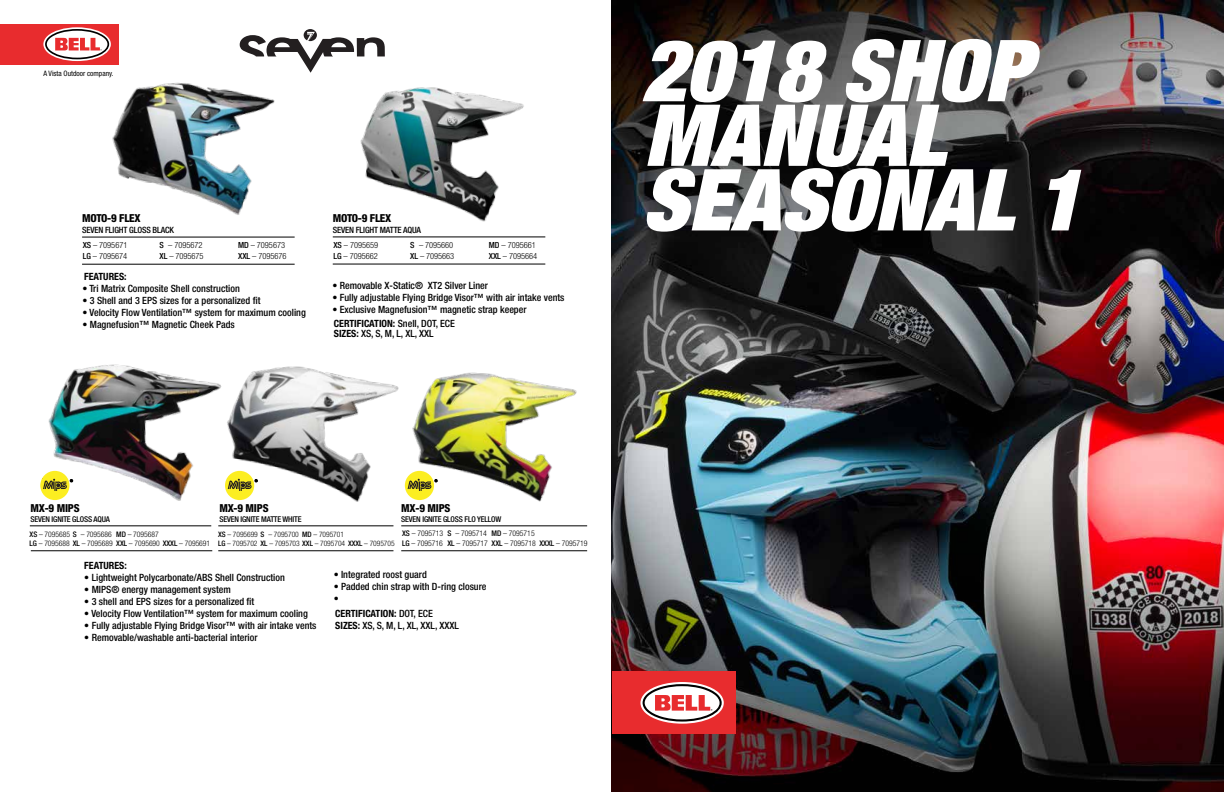
<style>
.page{position:relative;width:1224px;height:792px;background:#fff}
.page>*{position:absolute;margin:0;border:0;box-sizing:border-box;transform-origin:0 0}
.t1{font:italic 900 expanded 85.7px/64.6px "Helvetica Neue";color:#fff}
.t2{font:800 condensed 11px "Helvetica Neue LT Std";letter-spacing:-.02em;color:#000}
.t3{font:500 condensed 10px/12px "Helvetica Neue";color:#000}
.t4{font:700 condensed 10px "Helvetica Neue";color:#000}
.t5{font:500 condensed 8.7px "Helvetica Neue LT Std";letter-spacing:-.02em;color:#000}
.t6{font:300 condensed 8.4px/10.5px "Helvetica Neue";letter-spacing:-.005em;color:#000}
.t7{font:500 condensed 8px "Helvetica Neue LT Std";letter-spacing:-.02em;color:#000}
.t8{font:300 condensed 7.7px/9.7px "Helvetica Neue";letter-spacing:-.005em;color:#000}
.t9{font:300 condensed 7.6px/9.5px "Helvetica Neue";letter-spacing:-.005em;color:#000}
.t10{font:300 condensed 7.5px/9.4px "Helvetica Neue";letter-spacing:-.005em;color:#000}
.t11{font:condensed 7.4px "Helvetica Neue LT Std";color:#000}
.s1{font-weight:500}
.s2{font-weight:700}
</style>
<div class="page">
<img style="left:612px;top:1px;width:612px;height:791px">
<div style="left:0;top:24px;width:119px;height:41px;background:#e82c2e"></div>
<div style="left:612px;top:672px;width:123px;height:62px;background:#e82c2e"></div>
<svg style="left:640px;top:682px;width:84px;height:42px"></svg>
<svg style="left:43px;top:27px;width:68px;height:34px"></svg>
<hr style="left:82px;top:264px;width:213px;height:1px;background:#000">
<img style="left:82px;top:82px;width:213px;height:156px">
<hr style="left:333px;top:264px;width:212px;height:1px;background:#000">
<img style="left:332px;top:87px;width:214px;height:151px">
<img style="left:425px;top:372px;width:152px;height:130px">
<hr style="left:401px;top:525px;width:186px;height:1px;background:#000">
<hr style="left:401px;top:550px;width:186px;height:1px;background:#000">
<img style="left:48px;top:364px;width:116px;height:137px">
<img style="left:164px;top:366px;width:261px;height:136px">
<hr style="left:31px;top:550px;width:181px;height:1px;background:#000">
<hr style="left:218px;top:525px;width:175px;height:1px;background:#000">
<hr style="left:218px;top:550px;width:175px;height:1px;background:#000">
<svg style="left:240px;top:29px;width:145px;height:44px"></svg>
<svg style="left:225px;top:471px;width:33px;height:29px"></svg>
<svg style="left:405px;top:471px;width:32px;height:29px"></svg>
<hr style="left:30px;top:525px;width:181px;height:1px;background:#000">
<svg style="left:40px;top:471px;width:33px;height:29px"></svg>
<p class="t11" style="left:43px;top:69px;width:72px">A Vista Outdoor company.</p>
<p class="t2" style="left:82px;top:212px;width:60px">MOTO-9 FLEX</p>
<p class="t5" style="left:82px;top:225px;width:93px">SEVEN FLIGHT GLOSS BLACK</p>
<p class="t6" style="left:160px;top:240px;width:45px"><span class="s1">S</span> – 7095672</p>
<p class="t6" style="left:83px;top:240px;width:46px"><span class="s1">XS</span> – 7095671<br><span class="s1">LG</span> – 7095674</p>
<p class="t4" style="left:84px;top:270px;width:44px">FEATURES:</p>
<p class="t3" style="left:82px;top:282px;width:159px">• Tri Matrix Composite Shell construction</p>
<p class="t3" style="left:82px;top:294px;width:180px">• 3 Shell and 3 EPS sizes for a personalized fit</p>
<p class="t3" style="left:82px;top:306px;width:225px">• Velocity Flow Ventilation™ system for maximum cooling</p>
<p class="t3" style="left:82px;top:318px;width:154px">• Magnefusion™ Magnetic Cheek Pads</p>
<p class="t6" style="left:160px;top:251px;width:46px"><span class="s1">XL</span> – 7095675</p>
<p class="t6" style="left:238px;top:240px;width:50px"><span class="s1">MD</span> – 7095673<br><span class="s1">XXL</span> – 7095676</p>
<p class="t2" style="left:333px;top:211px;width:60px">MOTO-9 FLEX</p>
<p class="t5" style="left:333px;top:225px;width:90px">SEVEN FLIGHT MATTE AQUA</p>
<p class="t6" style="left:410px;top:240px;width:46px"><span class="s1">S</span> – 7095660<br><span class="s1">XL</span> – 7095663</p>
<p class="t6" style="left:489px;top:240px;width:50px"><span class="s1">MD</span> – 7095661<br><span class="s1">XXL</span> – 7095664</p>
<p class="t6" style="left:333px;top:240px;width:46px"><span class="s1">XS</span> – 7095659<br><span class="s1">LG</span> – 7095662</p>
<p class="t3" style="left:332px;top:279px;width:157px">• Removable X-Static® XT2 Silver Liner</p>
<p class="t3" style="left:332px;top:291px;width:234px">• Fully adjustable Flying Bridge Visor™ with air intake vents</p>
<p class="t3" style="left:332px;top:302px;width:196px;line-height:14px">• Exclusive Magnefusion™ magnetic strap keeper<br><span class="s2">CERTIFICATION:</span> Snell, DOT, ECE</p>
<p class="t3" style="left:334px;top:328px;width:101px"><span class="s2">SIZES:</span> XS, S, M, L, XL, XXL</p>
<h1 class="t1" style="left:641px;top:36px;width:392px">2018 SHOP<br>MANUAL</h1>
<h1 class="t1" style="left:642px;top:166px;width:440px">SEASONAL 1</h1>
<p class="t2" style="left:30px;top:502px;width:51px">MX-9 MIPS</p>
<p class="t7" style="left:30px;top:514px;width:81px">SEVEN IGNITE GLOSS AQUA</p>
<p class="t9" style="left:30px;top:529px;width:85px"><span class="s1">XS</span> – 7095685 <span class="s1">S</span> – 7095686<br><span class="s1">LG</span> – 7095688 <span class="s1">XL</span> – 7095689</p>
<p class="t9" style="left:116px;top:529px;width:95px"><span class="s1">MD</span> – 7095687<br><span class="s1">XXL</span> – 7095690 <span class="s1">XXXL</span> – 7095691</p>
<p class="t10" style="left:218px;top:529px;width:178px"><span class="s1">XS</span> – 7095699 <span class="s1">S</span> – 7095700<br><span class="s1">LG</span> – 7095702 <span class="s1">XL</span> – 7095703 <span class="s1">XXL</span> – 7095704 <span class="s1">XXXL</span> – 7095705</p>
<p class="t2" style="left:219px;top:502px;width:51px">MX-9 MIPS</p>
<p class="t7" style="left:219px;top:514px;width:84px">SEVEN IGNITE MATTE WHITE</p>
<p class="t2" style="left:401px;top:502px;width:51px">MX-9 MIPS</p>
<p class="t7" style="left:401px;top:514px;width:102px">SEVEN IGNITE GLOSS FLO YELLOW</p>
<p class="t8" style="left:447px;top:529px;width:42px"><span class="s1">S</span> – 7095714<br><span class="s1">XL</span> – 7095717</p>
<p class="t8" style="left:492px;top:529px;width:46px"><span class="s1">MD</span> – 7095715<br><span class="s1">XXL</span> – 7095718</p>
<p class="t8" style="left:402px;top:529px;width:43px"><span class="s1">XS</span> – 7095713<br><span class="s1">LG</span> – 7095716</p>
<p class="t10" style="left:302px;top:529px;width:43px"><span class="s1">MD</span> – 7095701</p>
<p class="t8" style="left:539px;top:538px;width:50px"><span class="s1">XXXL</span> – 7095719</p>
<p class="t4" style="left:84px;top:560px;width:44px">FEATURES:</p>
<p class="t3" style="left:84px;top:572px;width:202px">• Lightweight Polycarbonate/ABS Shell Construction</p>
<p class="t3" style="left:84px;top:584px;width:148px">• MIPS® energy management system</p>
<p class="t3" style="left:84px;top:596px;width:172px">• 3 shell and EPS sizes for a personalized fit</p>
<p class="t3" style="left:84px;top:608px;width:225px">• Velocity Flow Ventilation™ system for maximum cooling</p>
<p class="t3" style="left:84px;top:620px;width:234px">• Fully adjustable Flying Bridge Visor™ with air intake vents</p>
<p class="t3" style="left:84px;top:632px;width:175px">• Removable/washable anti-bacterial interior</p>
<p class="t3" style="left:334px;top:569px;width:95px">• Integrated roost guard</p>
<p class="t3" style="left:334px;top:581px;width:154px">• Padded chin strap with D-ring closure •</p>
<p class="t3" style="left:335px;top:608px;width:125px"><span class="s2">CERTIFICATION:</span> DOT, ECE<br><span class="s2">SIZES:</span> XS, S, M, L, XL, XXL, XXXL</p>
</div>
